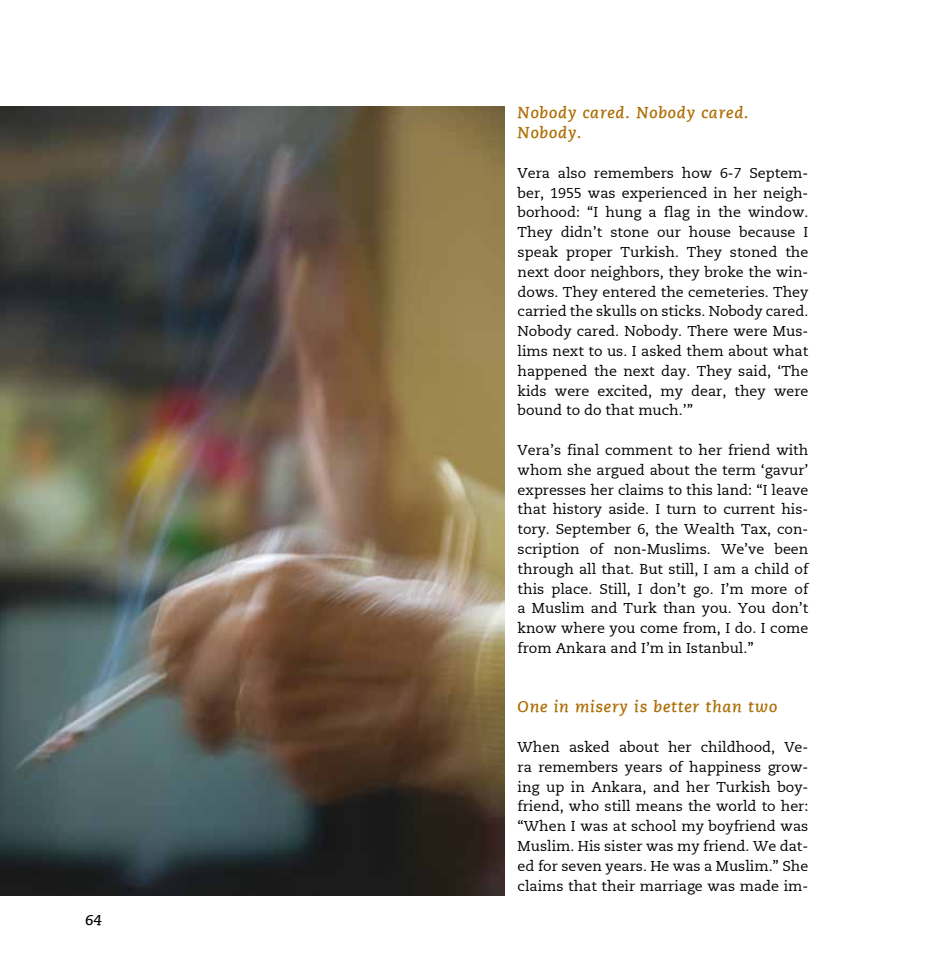
<style>
.page{position:relative;width:936px;height:978px;background:#fff}
.page>*{position:absolute;margin:0;border:0;box-sizing:border-box;transform-origin:0 0}
.t1{font:italic 700 15.75px/19.8px "Caecilia T";letter-spacing:.05em;color:#ae7008}
.t2{font:14.25px/19.8px "Caecilia T";color:#000;text-align:justify}
.t3{font:italic 700 14.25px "Caecilia T";color:#000}
</style>
<div class="page">
<img style="left:0;top:106px;width:505px;height:789px">
<p class="t3" style="left:85px;top:912px;width:18px">64</p>
<p class="t1" style="left:517px;top:103px;width:233px">Nobody cared. Nobody cared.<br>Nobody.</p>
<p class="t2" style="left:517px;top:163px;width:292px">Vera also remembers how 6-7 Septem&shy;ber, 1955 was experienced in her neigh&shy;borhood: “I hung a flag in the window.<br>They didn’t stone our house because I speak proper Turkish. They stoned the next door neighbors, they broke the win&shy;dows. They entered the cemeteries. They carried the skulls on sticks. Nobody cared.<br>Nobody cared. Nobody. There were Mus&shy;lims next to us. I asked them about what happened the next day. They said, ‘The kids were excited, my dear, they were bound to do that much.’”</p>
<p class="t2" style="left:517px;top:440px;width:292px">Vera’s final comment to her friend with whom she argued about the term ‘gavur’ expresses her claims to this land: “I leave that history aside. I turn to current his&shy;tory. September 6, the Wealth Tax, con&shy;scription of non-Muslims. We’ve been through all that. But still, I am a child of this place. Still, I don’t go. I’m more of a Muslim and Turk than you. You don’t know where you come from, I do. I come from Ankara and I’m in Istanbul.”</p>
<p class="t1" style="left:517px;top:697px;width:261px">One in misery is better than two</p>
<p class="t2" style="left:517px;top:737px;width:292px">When asked about her childhood, Ve&shy;ra remembers years of happiness grow&shy;ing up in Ankara, and her Turkish boy&shy;friend, who still means the world to her: “When I was at school my boyfriend was Muslim. His sister was my friend. We dat&shy;ed for seven years. He was a Muslim.” She claims that their marriage was made im-</p>
</div>
